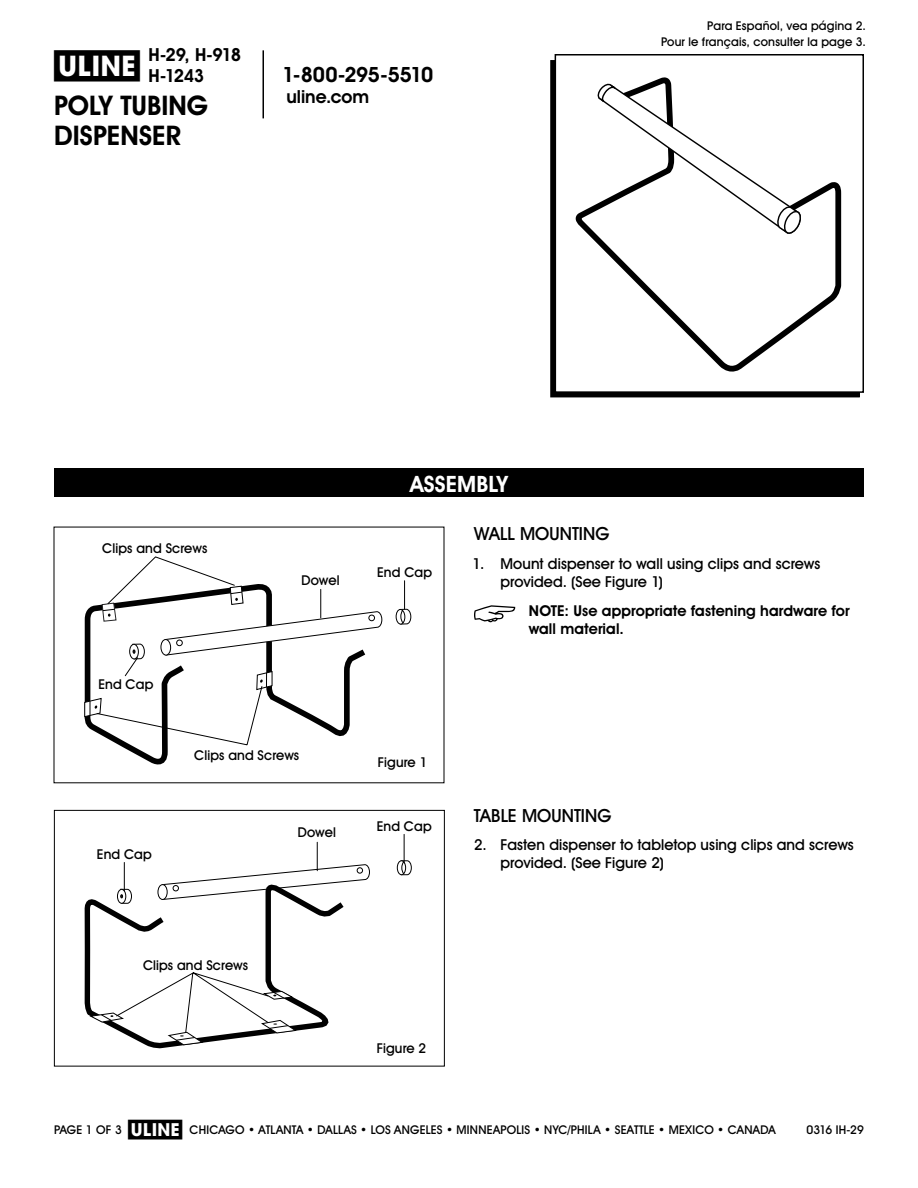
<style>
.page{position:relative;width:918px;height:1188px;background:#fff}
.page>*{position:absolute;margin:0;border:0;box-sizing:border-box;transform-origin:0 0}
.t1{font:700 28.5px "Uline Two Knine";color:#000}
.t2{font:700 27px/30px "Uline Two Knine";letter-spacing:.005em;color:#000}
.t3{font:700 22.5px "Uline Two Knine";letter-spacing:.01em;color:#fff}
.t4{font:700 21px "Uline Two Knine";letter-spacing:-.02em;color:#000}
.t5{font:18px "Uline Two Knine";letter-spacing:.005em;color:#000}
.t6{font:700 18px/21px "Uline Two Knine";letter-spacing:-.045em;color:#000}
.t7{font:700 18px "Uline Two Knine";letter-spacing:-.015em;color:#000}
.t8{font:15px/18px "Uline Two Knine";letter-spacing:.005em;color:#000}
.t9{font:700 15px/18px "Uline Two Knine";letter-spacing:.005em;color:#000}
.t10{font:13.5px "Uline Two Knine";letter-spacing:.005em;color:#000}
.t11{font:12px/16.8px "Uline Two Knine";letter-spacing:.015em;color:#000;text-align:right}
.s1{font-size:18px}
</style>
<div class="page">
<hr style="left:262px;top:50px;width:2px;height:68px;background:#000">
<div style="left:555px;top:54px;width:309px;height:339px;border:2px solid #000"></div>
<svg style="left:575px;top:78px;width:267px;height:294px"></svg>
<svg style="left:596px;top:83px;width:207px;height:153px"></svg>
<div style="left:54px;top:468px;width:810px;height:29px;background:#000"></div>
<svg style="left:474px;top:605px;width:41px;height:17px"></svg>
<div style="left:396px;top:609px;width:9px;height:16px;border:1px solid #010101;border-radius:50%"></div>
<svg style="left:121px;top:746px;width:47px;height:19px"></svg>
<div style="left:397px;top:860px;width:9px;height:15px;border:1px solid #010101;border-radius:50%"></div>
<svg style="left:84px;top:884px;width:260px;height:165px"></svg>
<div style="left:54px;top:810px;width:391px;height:257px;border:1px solid #000"></div>
<svg style="left:162px;top:842px;width:208px;height:58px"></svg>
<svg style="left:399px;top:581px;width:13px;height:44px"></svg>
<svg style="left:400px;top:834px;width:12px;height:42px"></svg>
<svg style="left:120px;top:862px;width:12px;height:42px"></svg>
<svg style="left:84px;top:556px;width:299px;height:190px"></svg>
<svg style="left:90px;top:970px;width:207px;height:75px"></svg>
<h1 class="t1" style="left:54px;top:49px;width:87px">π</h1>
<h3 class="t6" style="left:148px;top:44px;width:94px">H-29, H-918<br>H-1243</h3>
<h2 class="t2" style="left:54px;top:90px;width:156px">POLY TUBING<br>DISPENSER</h2>
<h3 class="t4" style="left:282px;top:62px;width:152px">1-800-295-5510</h3>
<h3 class="t7" style="left:286px;top:86px;width:84px">uline.com</h3>
<p class="t11" style="left:661px;top:17px;width:206px">Para Español, vea página 2.<br>Pour le français, consulter la page 3.</p>
<p class="t10" style="left:102px;top:540px;width:106px">Clips and Screws</p>
<p class="t10" style="left:98px;top:676px;width:56px">End Cap</p>
<p class="t10" style="left:301px;top:571px;width:40px">Dowel</p>
<h3 class="t3" style="left:410px;top:470px;width:99px">ASSEMBLY</h3>
<h3 class="t5" style="left:474px;top:523px;width:137px">WALL MOUNTING</h3>
<p class="t8" style="left:501px;top:555px;width:321px;text-indent:-28px">1. Mount dispenser to wall using clips and screws provided. (See Figure 1)</p>
<p class="t9" style="left:529px;top:602px;width:322px">NOTE: Use appropriate fastening hardware for wall material.</p>
<p class="t10" style="left:377px;top:564px;width:56px">End Cap</p>
<p class="t10" style="left:194px;top:747px;width:106px">Clips and Screws</p>
<p class="t10" style="left:97px;top:846px;width:56px">End Cap</p>
<p class="t10" style="left:143px;top:957px;width:106px">Clips and Screws</p>
<p class="t10" style="left:298px;top:824px;width:40px">Dowel</p>
<p class="t10" style="left:378px;top:754px;width:51px">Figure 1</p>
<p class="t10" style="left:377px;top:818px;width:56px">End Cap</p>
<p class="t10" style="left:377px;top:1040px;width:51px">Figure 2</p>
<h3 class="t5" style="left:474px;top:804px;width:139px">TABLE MOUNTING</h3>
<p class="t8" style="left:501px;top:836px;width:355px;text-indent:-26px">2. Fasten dispenser to tabletop using clips and screws provided. (See Figure 2)</p>
<p class="t11" style="left:128px;top:1121px;width:649px"><span class="s1">π</span> CHICAGO • ATLANTA • DALLAS • LOS ANGELES • MINNEAPOLIS • NYC/PHILA • SEATTLE • MEXICO • CANADA</p>
<p class="t11" style="left:54px;top:1121px;width:69px">PAGE 1 OF 3</p>
<p class="t11" style="left:807px;top:1121px;width:59px">0316 IH-29</p>
</div>
